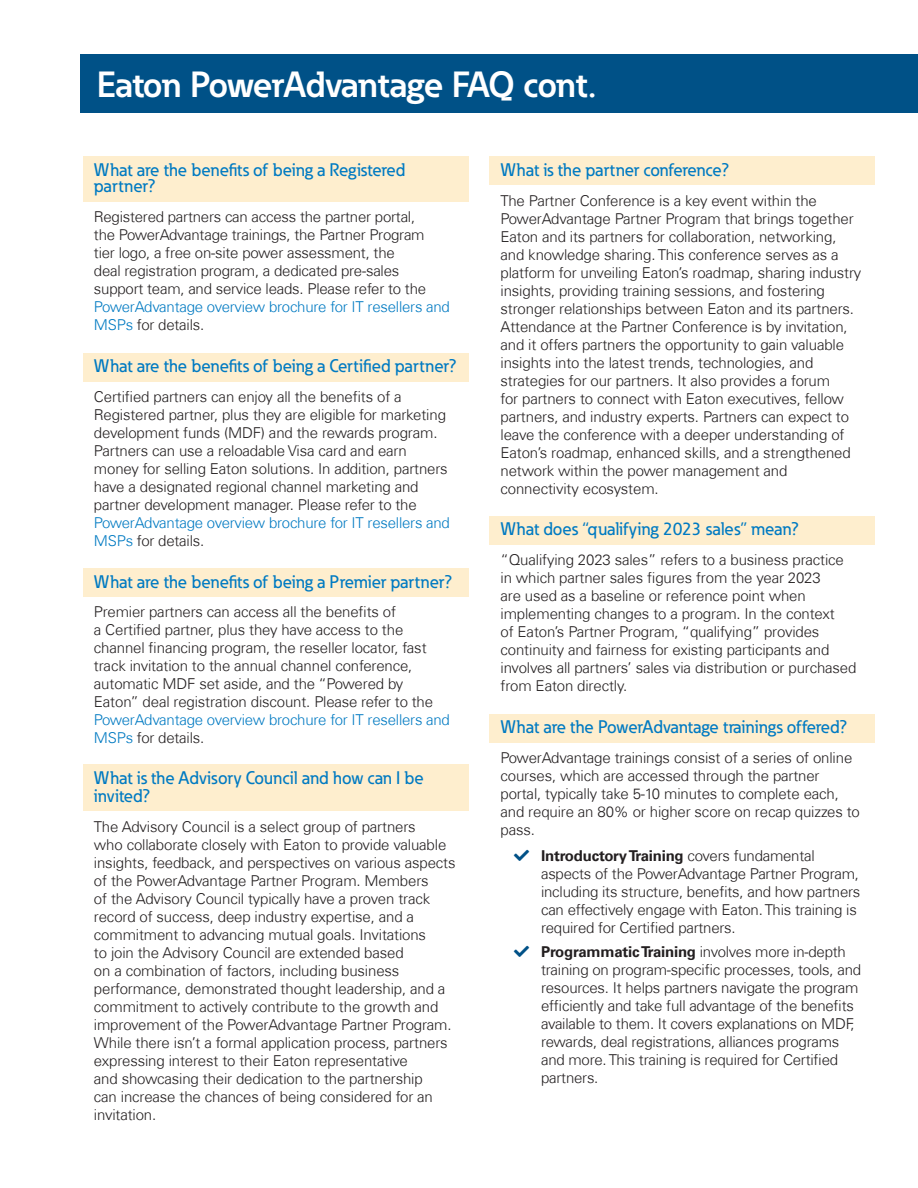
<style>
.page{position:relative;width:918px;height:1188px;background:#fff}
.page>*{position:absolute;margin:0;border:0;box-sizing:border-box;transform-origin:0 0}
._01_Overview__11_pt____ADJ_Color{font:700 36px "Eaton";letter-spacing:-.025em;color:#fff}
.t1{font:500 18px/16.5px "Eaton";color:#007ac2}
.t2{font:300 15px/18px "Univers Com 45";letter-spacing:-.01em;color:#231f20}
.s1{color:#007ac2}
.s2{font-family:"Univers Com 65";font-weight:700}
</style>
<div class="page">
<div style="left:83px;top:157px;width:385px;height:45px;background:#feeece"></div>
<div style="left:83px;top:353px;width:385px;height:29px;background:#feeece"></div>
<div style="left:83px;top:568px;width:385px;height:29px;background:#feeece"></div>
<div style="left:83px;top:765px;width:385px;height:46px;background:#feeece"></div>
<div style="left:490px;top:157px;width:385px;height:28px;background:#feeece"></div>
<div style="left:490px;top:516px;width:385px;height:29px;background:#feeece"></div>
<div style="left:490px;top:714px;width:385px;height:29px;background:#feeece"></div>
<div style="left:81px;top:54px;width:837px;height:58px;background:#005187"></div>
<p class="_01_Overview__11_pt____ADJ_Color" style="left:97px;top:62px;width:501px">Eaton PowerAdvantage FAQ cont.</p>
<p class="t1" style="left:94px;top:161px;width:313px">What are the benefits of being a Registered partner?</p>
<p class="t2" style="left:94px;top:208px;width:358px">Registered partners can access the partner portal,<br>the PowerAdvantage trainings, the Partner Program<br>tier logo, a free on-site power assessment, the<br>deal registration program, a dedicated pre-sales support team, and service leads. Please refer to the <span class="s1">PowerAdvantage overview brochure for IT resellers and MSPs</span> for details.</p>
<p class="t1" style="left:94px;top:357px;width:364px">What are the benefits of being a Certified partner?</p>
<p class="t2" style="left:94px;top:387px;width:358px">Certified partners can enjoy all the benefits of a Registered partner, plus they are eligible for marketing development funds (MDF) and the rewards program.<br>Partners can use a reloadable Visa card and earn money for selling Eaton solutions. In addition, partners have a designated regional channel marketing and partner development manager. Please refer to the <span class="s1">PowerAdvantage overview brochure for IT resellers and MSPs</span> for details.</p>
<p class="t1" style="left:94px;top:573px;width:360px">What are the benefits of being a Premier partner?</p>
<p class="t2" style="left:94px;top:603px;width:358px">Premier partners can access all the benefits of<br>a Certified partner, plus they have access to the channel financing program, the reseller locator, fast track invitation to the annual channel conference, automatic MDF set aside, and the “Powered by Eaton” deal registration discount. Please refer to the <span class="s1">PowerAdvantage overview brochure for IT resellers and MSPs</span> for details.</p>
<p class="t1" style="left:94px;top:768px;width:331px;line-height:18px">What is the Advisory Council and how can I be invited?</p>
<p class="t2" style="left:94px;top:817px;width:363px">The Advisory Council is a select group of partners<br>who collaborate closely with Eaton to provide valuable insights, feedback, and perspectives on various aspects of the PowerAdvantage Partner Program. Members<br>of the Advisory Council typically have a proven track record of success, deep industry expertise, and a commitment to advancing mutual goals. Invitations<br>to join the Advisory Council are extended based<br>on a combination of factors, including business performance, demonstrated thought leadership, and a commitment to actively contribute to the growth and improvement of the PowerAdvantage Partner Program.<br>While there isn’t a formal application process, partners expressing interest to their Eaton representative<br>and showcasing their dedication to the partnership<br>can increase the chances of being considered for an invitation.</p>
<p class="t1" style="left:501px;top:161px;width:230px">What is the partner conference?</p>
<p class="t2" style="left:501px;top:191px;width:362px">The Partner Conference is a key event within the PowerAdvantage Partner Program that brings together Eaton and its partners for collaboration, networking, and knowledge sharing. This conference serves as a platform for unveiling Eaton’s roadmap, sharing industry insights, providing training sessions, and fostering stronger relationships between Eaton and its partners.<br>Attendance at the Partner Conference is by invitation, and it offers partners the opportunity to gain valuable insights into the latest trends, technologies, and strategies for our partners. It also provides a forum<br>for partners to connect with Eaton executives, fellow partners, and industry experts. Partners can expect to leave the conference with a deeper understanding of Eaton’s roadmap, enhanced skills, and a strengthened network within the power management and connectivity ecosystem.</p>
<p class="t1" style="left:501px;top:521px;width:300px">What does “qualifying 2023 sales” mean?</p>
<p class="t2" style="left:501px;top:551px;width:357px">“Qualifying 2023 sales” refers to a business practice in which partner sales figures from the year 2023<br>are used as a baseline or reference point when implementing changes to a program. In the context<br>of Eaton’s Partner Program, “qualifying” provides continuity and fairness for existing participants and involves all partners’ sales via distribution or purchased from Eaton directly.</p>
<p class="t1" style="left:501px;top:718px;width:348px">What are the PowerAdvantage trainings offered?</p>
<p class="t2" style="left:501px;top:749px;width:361px">PowerAdvantage trainings consist of a series of online courses, which are accessed through the partner portal, typically take 5-10 minutes to complete each, and require an 80% or higher score on recap quizzes to pass.</p>
<p class="t2" style="left:541px;top:846px;width:321px"><span class="s2">Introductory Training</span> covers fundamental aspects of the PowerAdvantage Partner Program, including its structure, benefits, and how partners can effectively engage with Eaton. This training is required for Certified partners.</p>
<p class="t2" style="left:541px;top:943px;width:322px"><span class="s2">Programmatic Training</span> involves more in-depth training on program-specific processes, tools, and resources. It helps partners navigate the program efficiently and take full advantage of the benefits available to them. It covers explanations on MDF, rewards, deal registrations, alliances programs and more. This training is required for Certified partners.</p>
</div>
